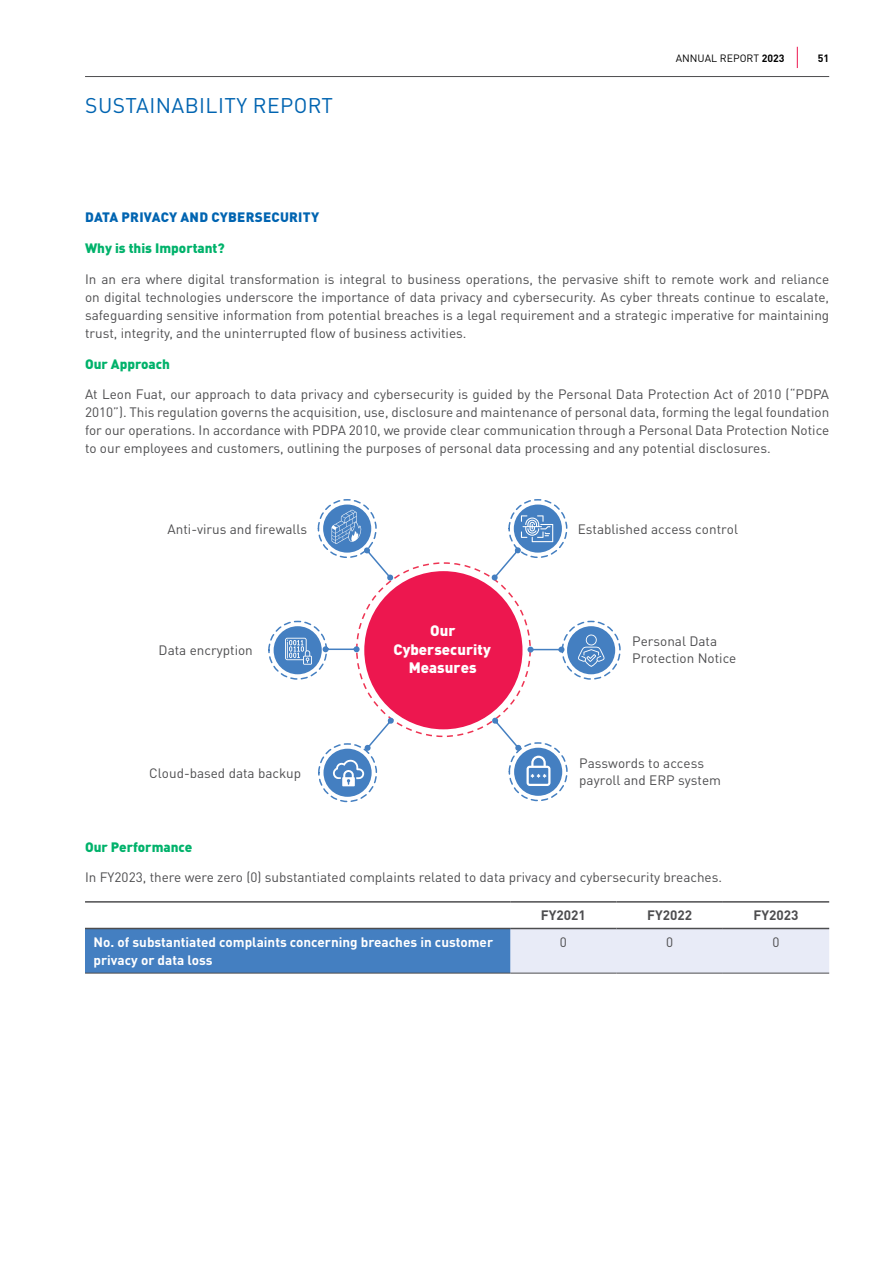
<style>
.page{position:relative;width:893px;height:1263px;background:#fff}
.page>*{position:absolute;margin:0;border:0;box-sizing:border-box;transform-origin:0 0}
.t1{font:21px "DIN Pro";color:#0064b1}
.t2{font:900 15px/18.6px "DIN Pro";color:#fff;text-align:center}
.t3{font:13.5px/18px "DIN Pro";color:#4d4d4f;text-align:justify}
.t4{font:700 13.5px/18px "DIN Pro";color:#fff}
.t5{font:900 13.5px "DIN Pro";color:#00b26b}
.t6{font:900 13.5px "DIN Pro";letter-spacing:.01em;color:#0064b1}
.t7{font:700 13.5px "DIN Pro";color:#4d4d4f}
.t8{font:10.5px "DIN";color:#000}
.t9{font:700 10.5px "DIN";color:#000}
.s1{font-weight:700}
</style>
<div class="page">
<div style="left:85px;top:928px;width:425px;height:45px;background:#447fc1"></div>
<div style="left:510px;top:929px;width:319px;height:44px;background:#e8ebf7"></div>
<hr style="left:85px;top:973px;width:425px;height:1px;background:#4d4d4f">
<hr style="left:510px;top:973px;width:107px;height:1px;background:#4d4d4f">
<hr style="left:617px;top:973px;width:106px;height:1px;background:#4d4d4f">
<hr style="left:723px;top:973px;width:106px;height:1px;background:#4d4d4f">
<hr style="left:85px;top:901px;width:425px;height:2px;background:#4d4d4f">
<hr style="left:510px;top:901px;width:107px;height:2px;background:#4d4d4f">
<hr style="left:617px;top:901px;width:106px;height:2px;background:#4d4d4f">
<hr style="left:723px;top:901px;width:106px;height:2px;background:#4d4d4f">
<hr style="left:85px;top:928px;width:425px;height:1px;background:#4d4d4f">
<hr style="left:510px;top:928px;width:107px;height:1px;background:#4d4d4f">
<hr style="left:617px;top:928px;width:106px;height:1px;background:#4d4d4f">
<hr style="left:723px;top:928px;width:106px;height:1px;background:#4d4d4f">
<div style="left:364px;top:571px;width:158px;height:158px;background:#ed174f;border-radius:50%"></div>
<svg style="left:364px;top:717px;width:30px;height:34px"></svg>
<svg style="left:527px;top:647px;width:35px;height:6px"></svg>
<svg style="left:323px;top:646px;width:37px;height:6px"></svg>
<div style="left:318px;top:743px;width:59px;height:59px;border:2px dashed #447fc1;border-radius:50%"></div>
<div style="left:323px;top:749px;width:49px;height:48px;background:#447fc1;border-radius:50%"></div>
<div style="left:268px;top:621px;width:59px;height:59px;border:2px dashed #447fc1;border-radius:50%"></div>
<div style="left:274px;top:626px;width:48px;height:48px;background:#447fc1;border-radius:50%"></div>
<svg style="left:285px;top:638px;width:27px;height:27px"></svg>
<div style="left:318px;top:499px;width:59px;height:59px;border:2px dashed #447fc1;border-radius:50%"></div>
<svg style="left:323px;top:504px;width:48px;height:49px"></svg>
<svg style="left:332px;top:509px;width:62px;height:72px"></svg>
<div style="left:508px;top:499px;width:59px;height:59px;border:2px dashed #447fc1;border-radius:50%"></div>
<div style="left:514px;top:504px;width:48px;height:49px;background:#447fc1;border-radius:50%"></div>
<svg style="left:491px;top:515px;width:62px;height:66px"></svg>
<div style="left:562px;top:621px;width:59px;height:59px;border:2px dashed #447fc1;border-radius:50%"></div>
<div style="left:567px;top:626px;width:48px;height:48px;background:#447fc1;border-radius:50%"></div>
<svg style="left:578px;top:634px;width:27px;height:33px"></svg>
<div style="left:509px;top:742px;width:59px;height:59px;border:2px dashed #447fc1;border-radius:50%"></div>
<div style="left:514px;top:748px;width:48px;height:48px;background:#447fc1;border-radius:50%"></div>
<svg style="left:492px;top:717px;width:58px;height:69px"></svg>
<svg style="left:333px;top:759px;width:31px;height:27px"></svg>
<svg style="left:797px;top:47px;width:1px;height:21px"></svg>
<hr style="left:85px;top:76px;width:744px;height:1px;background:#4d4d4f">
<p class="t1" style="left:85px;top:89px;width:26px">Sustainability</p>
<p class="t1" style="left:253px;top:89px;width:41px">REport</p>
<p class="t8" style="left:676px;top:51px;width:110px">ANNUAL REPORT <span class="s1">2023</span></p>
<p class="t9" style="left:818px;top:51px;width:13px">51</p>
<p class="t6" style="left:85px;top:206px;width:18px">Data</p>
<p class="t6" style="left:122px;top:206px;width:40px">Privacy</p>
<p class="t6" style="left:181px;top:206px;width:10px">and</p>
<p class="t6" style="left:211px;top:206px;width:18px">Cybersec</p>
<p class="t6" style="left:280px;top:206px;width:18px">urity</p>
<p class="t5" style="left:85px;top:236px;width:141px">Why is this Important?</p>
<p class="t3" style="left:85px;top:269px;width:746px">In an era where digital transformation is integral to business operations, the pervasive shift to remote work and reliance on digital technologies underscore the importance of data privacy and cybersecurity. As cyber threats continue to escalate, safeguarding sensitive information from potential breaches is a legal requirement and a strategic imperative for maintaining trust, integrity, and the uninterrupted flow of business activities.</p>
<p class="t5" style="left:85px;top:352px;width:86px">Our Approach</p>
<p class="t3" style="left:85px;top:384px;width:746px">At Leon Fuat, our approach to data privacy and cybersecurity is guided by the Personal Data Protection Act of 2010 (“PDPA 2010”). This regulation governs the acquisition, use, disclosure and maintenance of personal data, forming the legal foundation for our operations. In accordance with PDPA 2010, we provide clear communication through a Personal Data Protection Notice to our employees and customers, outlining the purposes of personal data processing and any potential disclosures.</p>
<p class="t3" style="left:168px;top:518px;width:141px">Anti-virus and firewalls</p>
<p class="t3" style="left:578px;top:518px;width:162px">Established access control</p>
<p class="t3" style="left:159px;top:640px;width:96px">Data encryption</p>
<p class="t3" style="left:149px;top:762px;width:153px">Cloud-based data backup</p>
<p class="t2" style="left:394px;top:619px;width:99px">Our<br>Cybersecurity<br>Measures</p>
<p class="t3" style="left:632px;top:632px;width:106px;line-height:17px">Personal Data<br>Protection Notice</p>
<p class="t3" style="left:579px;top:753px;width:143px;line-height:17px">Passwords to access payroll and ERP system</p>
<p class="t5" style="left:85px;top:835px;width:109px">Our Performance</p>
<p class="t3" style="left:85px;top:867px;width:639px">In FY2023, there were zero (0) substantiated complaints related to data privacy and cybersecurity breaches.</p>
<p class="t7" style="left:541px;top:904px;width:47px">FY2021</p>
<p class="t7" style="left:647px;top:904px;width:47px">FY2022</p>
<p class="t7" style="left:753px;top:904px;width:47px">FY2023</p>
<p class="t4" style="left:94px;top:931px;width:401px">No. of substantiated complaints concerning breaches in customer privacy or data loss</p>
<p class="t3" style="left:560px;top:931px;width:9px">0</p>
<p class="t3" style="left:666px;top:931px;width:9px">0</p>
<p class="t3" style="left:772px;top:931px;width:9px">0</p>
</div>
